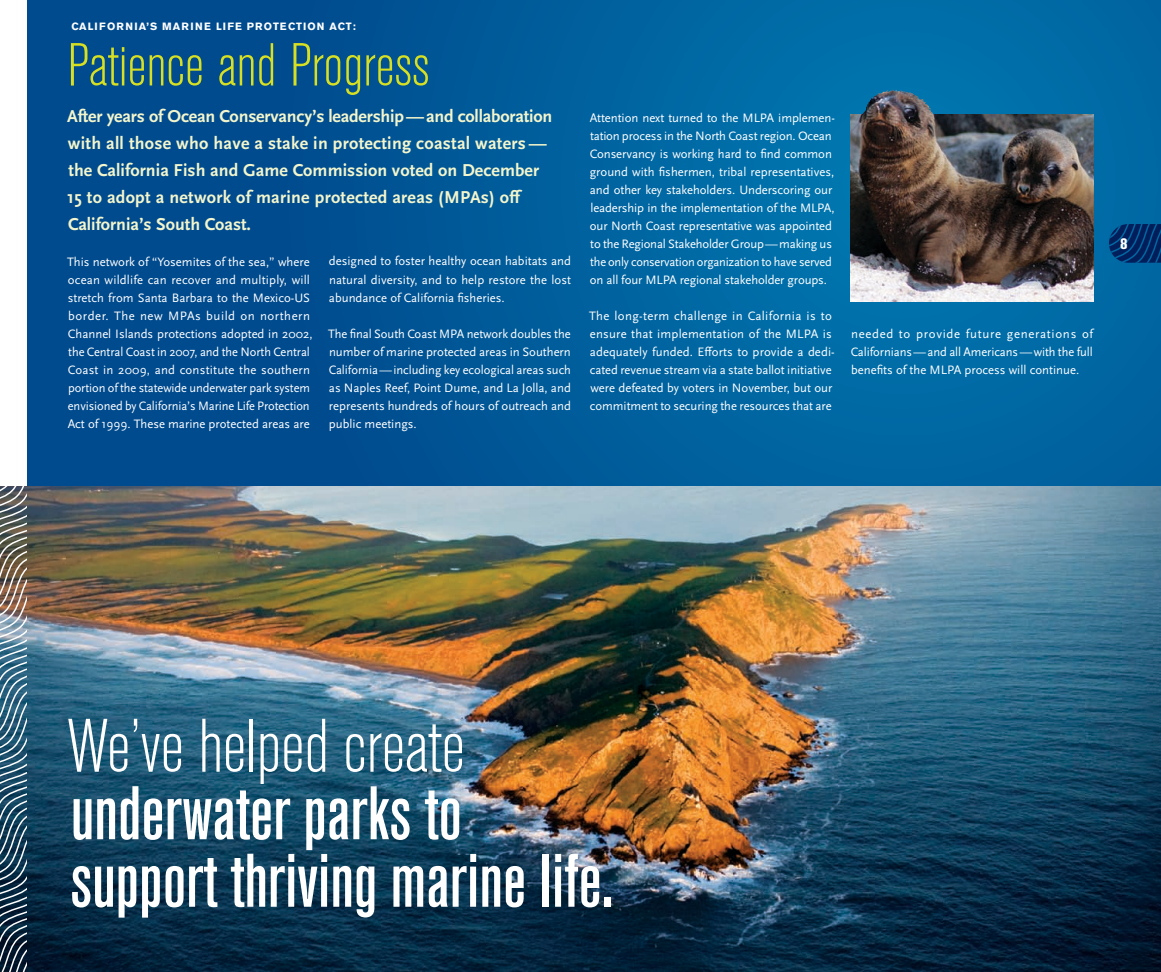
<style>
.page{position:relative;width:1161px;height:972px;background:#fff}
.page>*{position:absolute;margin:0;border:0;box-sizing:border-box;transform-origin:0 0}
.t1{font:500 condensed 75px/67.5px "Akzidenz Grotesk BE";color:#fff}
.t2{font:300 condensed 75px "Akzidenz Grotesk BE";letter-spacing:-.005em;color:#fff}
.t3{font:300 condensed 60px "Akzidenz Grotesk BE";color:#d7df23}
.t4{font:700 18px/27px "Scala Sans OT";letter-spacing:.005em;color:#f3f5cc}
.t5{font:800 condensed 15px "Akzidenz Grotesk BE";color:#fff}
.t6{font:12.75px/18px "Scala Sans OT";color:#fff}
.t7{font:700 10.5px "Akzidenz Grotesk BE";letter-spacing:.1em;color:#fff}
</style>
<div class="page">
<img style="left:28px;top:486px;width:1133px;height:486px">
<div style="left:27px;top:0;width:1134px;height:486px;background:linear-gradient(to right,#00478b,#0072ab)"></div>
<img style="left:0;top:486px;width:28px;height:486px">
<svg style="left:1109px;top:224px;width:52px;height:39px;background:#00336f"></svg>
<img style="left:850px;top:115px;width:244px;height:187px">
<img style="left:858px;top:90px;width:236px;height:158px">
<p class="t7" style="left:71px;top:20px;width:286px">CALIFORNIA’S MARINE LIFE PROTECTION ACT:</p>
<h2 class="t3" style="left:68px;top:33px;width:364px">Patience and Progress</h2>
<p class="t4" style="left:67px;top:102px;width:487px">After years of Ocean Conservancy’s leadership—and collaboration with all those who have a stake in protecting coastal waters— the California Fish and Game Commission voted on December 15 to adopt a network of marine protected areas (MPAs) off California’s South Coast.</p>
<p class="t6" style="left:590px;top:109px;width:247px">Attention next turned to the MLPA implemen&shy;tation process in the North Coast region. Ocean Conservancy is working hard to find common ground with fishermen, tribal representatives, and other key stakeholders. Underscoring our leadership in the implementation of the MLPA, our North Coast representative was appointed to the Regional Stakeholder Group—making us the only conservation organization to have served on all four MLPA regional stakeholder groups.</p>
<p class="t6" style="left:589px;top:307px;width:247px">The long-term challenge in California is to ensure that implementation of the MLPA is adequately funded. Efforts to provide a dedi&shy;cated revenue stream via a state ballot initiative were defeated by voters in November, but our commitment to securing the resources that are</p>
<p class="t6" style="left:67px;top:253px;width:247px">This network of “Yosemites of the sea,” where ocean wildlife can recover and multiply, will stretch from Santa Barbara to the Mexico-US border. The new MPAs build on northern Channel Islands protections adopted in 2002, the Central Coast in 2007, and the North Central Coast in 2009, and constitute the southern portion of the statewide underwater park system envisioned by California’s Marine Life Protection Act of 1999. These marine protected areas are</p>
<p class="t6" style="left:329px;top:253px;width:244px;text-align:justify">designed to foster healthy ocean habitats and natural diversity, and to help restore the lost abundance of California fisheries.</p>
<p class="t6" style="left:328px;top:325px;width:244px;text-align:justify">The final South Coast MPA network doubles the number of marine protected areas in Southern California—including key ecological areas such as Naples Reef, Point Dume, and La Jolla, and represents hundreds of hours of outreach and public meetings.</p>
<p class="t6" style="left:851px;top:325px;width:245px">needed to provide future generations of<br>Californians—and all Americans—with the full benefits of the MLPA process will continue.</p>
<p class="t5" style="left:1120px;top:235px;width:9px">8</p>
<h1 class="t2" style="left:67px;top:706px;width:400px">We’ve helped create</h1>
<h1 class="t1" style="left:70px;top:781px;width:544px">underwater parks to support thriving marine life.</h1>
</div>
